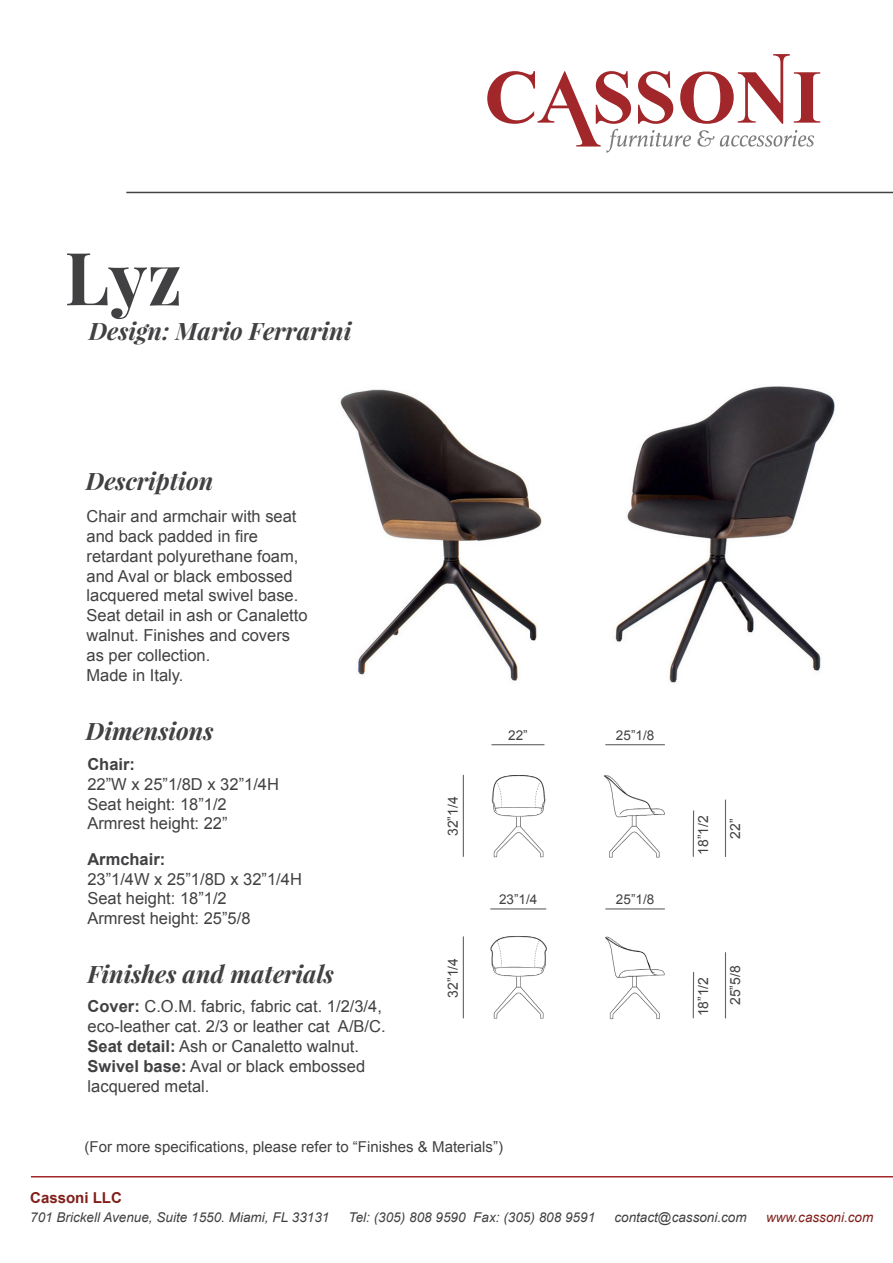
<style>
.page{position:relative;width:893px;height:1263px;background:#fff}
.page>*{position:absolute;margin:0;border:0;box-sizing:border-box;transform-origin:0 0}
.t1{font:700 73.2px "Playfair Display";color:#414042}
.t2{font:italic 700 24px "Playfair Display";color:#414042}
.t3{font:italic 700 24px "Playfair Display";color:#424142}
.t4{font:16.5px/19.8px "Arial";color:#414042}
.t5{font:700 16.5px "Arial";color:#414042}
.t6{font:15px "Arial";color:#424142}
.t7{font:700 15px "Arial";color:#801f1b}
.t8{font:13.95px "Arial";color:#414042}
.t9{font:italic 13.5px "Arial";color:#414042}
.t10{font:13.5px "Arial";color:#414042}
.t11{font:italic 13.5px "Arial";color:#801f1b}
.s1{font-weight:700;color:#424142}
.s2{font-weight:700}
</style>
<div class="page">
<hr style="left:31px;top:1176px;width:862px;height:1px;background:#a2272b">
<hr style="left:126px;top:192px;width:767px;height:1px;background:#414042">
<svg style="left:487px;top:54px;width:333px;height:99px"></svg>
<hr style="left:463px;top:775px;width:1px;height:82px;background:#636466">
<hr style="left:463px;top:936px;width:1px;height:82px;background:#636466">
<hr style="left:491px;top:744px;width:53px;height:1px;background:#636466">
<hr style="left:605px;top:744px;width:60px;height:1px;background:#636466">
<hr style="left:490px;top:908px;width:56px;height:1px;background:#636466">
<hr style="left:605px;top:908px;width:60px;height:1px;background:#636466">
<hr style="left:693px;top:810px;width:1px;height:47px;background:#636466">
<hr style="left:725px;top:800px;width:1px;height:57px;background:#636466">
<hr style="left:693px;top:972px;width:1px;height:46px;background:#636466">
<hr style="left:725px;top:952px;width:1px;height:66px;background:#636466">
<img style="left:490px;top:936px;width:57px;height:83px">
<img style="left:605px;top:936px;width:60px;height:84px">
<img style="left:491px;top:775px;width:55px;height:83px">
<img style="left:604px;top:775px;width:61px;height:83px">
<img style="left:339px;top:389px;width:203px;height:292px">
<img style="left:615px;top:386px;width:220px;height:297px">
<h1 class="t1" style="left:65px;top:232px;width:119px">Lyz</h1>
<h2 class="t2" style="left:89px;top:315px;width:264px">Design: Mario Ferrarini</h2>
<h2 class="t2" style="left:86px;top:464px;width:129px">Description</h2>
<p class="t4" style="left:87px;top:507px;width:223px">Chair and armchair with seat and back padded in fire retardant polyurethane foam, and Aval or black embossed lacquered metal swivel base.<br>Seat detail in ash or Canaletto walnut. Finishes and covers as per collection.<br>Made in Italy.</p>
<h2 class="t2" style="left:86px;top:714px;width:129px">Dimensions</h2>
<p class="t5" style="left:87px;top:753px;width:49px">Chair:</p>
<p class="t4" style="left:87px;top:774px;width:193px">22”W x 25”1/8D x 32”1/4H<br>Seat height: 18”1/2<br>Armrest height: 22”</p>
<p class="t5" style="left:87px;top:848px;width:79px">Armchair:</p>
<p class="t4" style="left:87px;top:869px;width:216px">23”1/4W x 25”1/8D x 32”1/4H<br>Seat height: 18”1/2<br>Armrest height: 25”5/8</p>
<h2 class="t3" style="left:87px;top:957px;width:248px">Finishes and materials</h2>
<p class="t4" style="left:88px;top:997px;width:300px"><span class="s1">Cover:</span> C.O.M. fabric, fabric cat. 1/2/3/4, eco-leather cat. 2/3 or leather cat A/B/C.<br><span class="s1">Seat detail:</span> Ash or Canaletto walnut.<br><span class="s2">Swivel base:</span> Aval or black embossed lacquered metal.</p>
<p class="t8" style="left:444px;top:836px;width:41px;rotate:-90deg">32”1/4</p>
<p class="t8" style="left:444px;top:998px;width:41px;rotate:-90deg">32”1/4</p>
<p class="t10" style="left:508px;top:726px;width:21px">22”</p>
<p class="t10" style="left:616px;top:726px;width:40px">25”1/8</p>
<p class="t10" style="left:499px;top:891px;width:40px">23”1/4</p>
<p class="t10" style="left:616px;top:891px;width:40px">25”1/8</p>
<p class="t6" style="left:85px;top:1137px;width:420px">(For more specifications, please refer to “Finishes &amp; Materials”)</p>
<p class="t8" style="left:694px;top:855px;width:41px;rotate:-90deg">18”1/2</p>
<p class="t8" style="left:726px;top:839px;width:22px;rotate:-90deg">22”</p>
<p class="t8" style="left:694px;top:1016px;width:41px;rotate:-90deg">18”1/2</p>
<p class="t8" style="left:726px;top:1005px;width:41px;rotate:-90deg">25”5/8</p>
<p class="t7" style="left:30px;top:1187px;width:93px">Cassoni LLC</p>
<p class="t9" style="left:30px;top:1209px;width:301px">701 Brickell Avenue, Suite 1550. Miami, FL 33131</p>
<p class="t9" style="left:349px;top:1209px;width:248px">Tel: (305) 808 9590 Fax: (305) 808 9591</p>
<p class="t9" style="left:614px;top:1209px;width:134px">contact@cassoni.com</p>
<p class="t11" style="left:766px;top:1209px;width:109px">www.cassoni.com</p>
</div>
